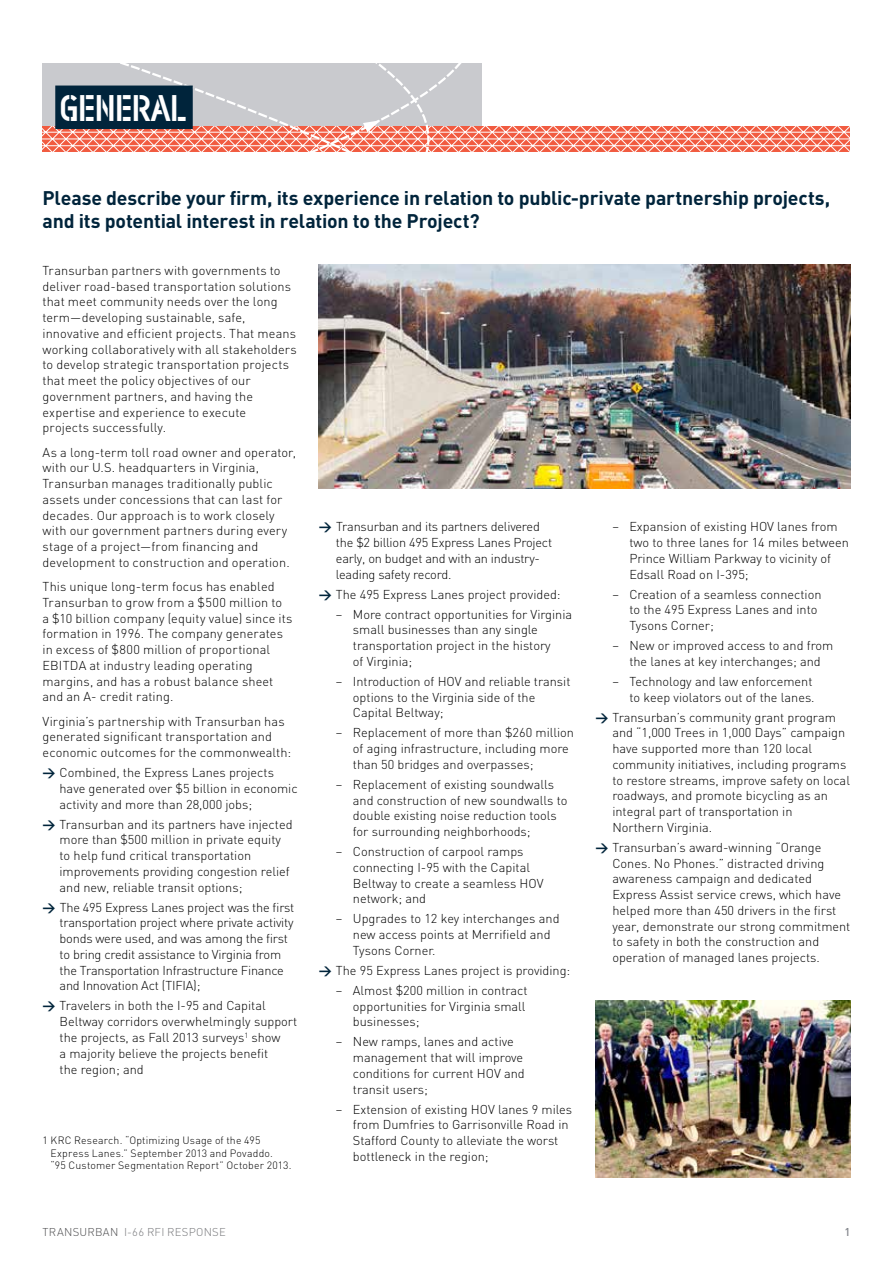
<style>
.page{position:relative;width:893px;height:1263px;background:#fff}
.page>*{position:absolute;margin:0;border:0;box-sizing:border-box;transform-origin:0 0}
.t1{font:42px "Min Stencil";color:#fff}
.t2{font:700 19.5px/22.5px "DIN";letter-spacing:-.01em;color:#00243b}
.t3{font:300 12.75px/15.8px "DIN";color:#000}
.t4{font:300 11.25px "DIN";letter-spacing:.02em;color:#77787b}
.t5{font:500 11.25px "DIN";color:#81848a}
.t6{font:300 10.5px/12.8px "DIN";letter-spacing:.015em;color:#000}
.s1{font-family:"DIN Bold Alternate";font-weight:400;color:#00243b}
.s2{color:#4d4d4f}
</style>
<div class="page">
<svg style="left:42px;top:63px;width:739px;height:202px"></svg>
<svg style="left:43px;top:120px;width:807px;height:33px"></svg>
<svg style="left:86px;top:63px;width:550px;height:282px"></svg>
<div style="left:55px;top:86px;width:138px;height:43px;background:#00243b"></div>
<img style="left:595px;top:1000px;width:255px;height:178px">
<img style="left:319px;top:265px;width:531px;height:224px">
<h1 class="t1" style="left:60px;top:87px;width:128px">GENERAL</h1>
<h2 class="t2" style="left:43px;top:186px;width:789px">Please describe your firm, its experience in relation to public-private partnership projects, and its potential interest in relation to the Project?</h2>
<p class="t3" style="left:43px;top:262px;width:256px">Transurban partners with governments to deliver road-based transportation solutions that meet community needs over the long term—developing sustainable, safe, innovative and efficient projects. That means working collaboratively with all stakeholders to develop strategic transportation projects that meet the policy objectives of our government partners, and having the expertise and experience to execute<br>projects successfully.</p>
<p class="t3" style="left:43px;top:444px;width:255px">As a long-term toll road owner and operator, with our U.S. headquarters in Virginia, Transurban manages traditionally public assets under concessions that can last for decades. Our approach is to work closely with our government partners during every stage of a project—from financing and development to construction and operation.</p>
<p class="t3" style="left:43px;top:578px;width:252px">This unique long-term focus has enabled Transurban to grow from a $500 million to<br>a $10 billion company (equity value) since its formation in 1996. The company generates in excess of $800 million of proportional EBITDA at industry leading operating margins, and has a robust balance sheet and an A- credit rating.</p>
<p class="t3" style="left:43px;top:713px;width:250px">Virginia’s partnership with Transurban has generated significant transportation and economic outcomes for the commonwealth:</p>
<p class="t3" style="left:60px;top:764px;width:240px;text-indent:-17px"><span class="s1">&gt;</span> Combined, the Express Lanes projects have generated over $5 billion in economic activity and more than 28,000 jobs;</p>
<p class="t3" style="left:60px;top:816px;width:235px;text-indent:-17px"><span class="s1">&gt;</span> Transurban and its partners have injected more than $500 million in private equity to help fund critical transportation improvements providing congestion relief and new, reliable transit options;</p>
<p class="t3" style="left:60px;top:899px;width:236px;text-indent:-17px"><span class="s1">&gt;</span> The 495 Express Lanes project was the first transportation project where private activity bonds were used, and was among the first to bring credit assistance to Virginia from the Transportation Infrastructure Finance and Innovation Act (TIFIA);</p>
<p class="t3" style="left:60px;top:997px;width:239px;text-indent:-17px"><span class="s1">&gt;</span> Travelers in both the I-95 and Capital Beltway corridors overwhelmingly support the projects, as Fall 2013 surveys<sup>1</sup> show<br>a majority believe the projects benefit<br>the region; and</p>
<p class="t6" style="left:50px;top:1133px;width:243px;text-indent:-8px">1 KRC Research. “Optimizing Usage of the 495<br>Express Lanes.” September 2013 and Povaddo.<br>“95 Customer Segmentation Report” October 2013.</p>
<p class="t3" style="left:336px;top:518px;width:218px;text-indent:-17px"><span class="s1">&gt;</span> Transurban and its partners delivered the $2 billion 495 Express Lanes Project early, on budget and with an industry&shy;leading safety record.</p>
<p class="t3" style="left:319px;top:586px;width:243px"><span class="s1">&gt;</span> The 495 Express Lanes project provided:</p>
<p class="t3" style="left:353px;top:606px;width:221px;text-indent:-17px">– More contract opportunities for Virginia small businesses than any single transportation project in the history<br>of Virginia;</p>
<p class="t3" style="left:353px;top:673px;width:219px;text-indent:-17px">– Introduction of HOV and reliable transit options to the Virginia side of the<br>Capital Beltway;</p>
<p class="t3" style="left:353px;top:724px;width:223px;text-indent:-17px">– Replacement of more than $260 million of aging infrastructure, including more than 50 bridges and overpasses;</p>
<p class="t3" style="left:353px;top:776px;width:216px;text-indent:-17px">– Replacement of existing soundwalls and construction of new soundwalls to double existing noise reduction tools for surrounding neighborhoods;</p>
<p class="t3" style="left:353px;top:843px;width:192px;text-indent:-17px">– Construction of carpool ramps connecting I-95 with the Capital<br>Beltway to create a seamless HOV network; and</p>
<p class="t3" style="left:353px;top:910px;width:208px;text-indent:-17px">– Upgrades to 12 key interchanges and new access points at Merrifield and<br>Tysons Corner.</p>
<p class="t3" style="left:319px;top:962px;width:253px"><span class="s1">&gt;</span> The 95 Express Lanes project is providing:</p>
<p class="t3" style="left:353px;top:982px;width:176px;text-indent:-17px">– Almost $200 million in contract opportunities for Virginia small businesses;</p>
<p class="t3" style="left:353px;top:1033px;width:173px;text-indent:-17px">– New ramps, lanes and active management that will improve conditions for current HOV and transit users;</p>
<p class="t3" style="left:353px;top:1101px;width:221px;text-indent:-17px">– Extension of existing HOV lanes 9 miles from Dumfries to Garrisonville Road in Stafford County to alleviate the worst bottleneck in the region;</p>
<p class="t3" style="left:629px;top:518px;width:221px;text-indent:-17px">– Expansion of existing HOV lanes from two to three lanes for 14 miles between Prince William Parkway to vicinity of Edsall Road on I-395;</p>
<p class="t3" style="left:629px;top:586px;width:194px;text-indent:-17px">– Creation of a seamless connection to the 495 Express Lanes and into<br>Tysons Corner;</p>
<p class="t3" style="left:612px;top:637px;width:223px;text-align:center">– New or improved access to and from the lanes at key interchanges; and</p>
<p class="t3" style="left:612px;top:673px;width:204px;text-align:right">– Technology and law enforcement to keep violators out of the lanes.</p>
<p class="t3" style="left:612px;top:709px;width:239px;text-indent:-17px"><span class="s1">&gt;</span> Transurban’s community grant program and “1,000 Trees in 1,000 Days” campaign have supported more than 120 local community initiatives, including programs to restore streams, improve safety on local roadways, and promote bicycling as an integral part of transportation in<br>Northern Virginia.</p>
<p class="t3" style="left:612px;top:839px;width:240px;text-indent:-17px"><span class="s1">&gt;</span> Transurban’s award-winning “Orange Cones. No Phones.” distracted driving awareness campaign and dedicated Express Assist service crews, which have helped more than 450 drivers in the first year, demonstrate our strong commitment to safety in both the construction and operation of managed lanes projects.</p>
<p class="t4" style="left:43px;top:1224px;width:185px"><span class="s2">TRANSURBAN</span> I-66 RFI RESPONSE</p>
<p class="t5" style="left:844px;top:1224px;width:7px">1</p>
</div>
